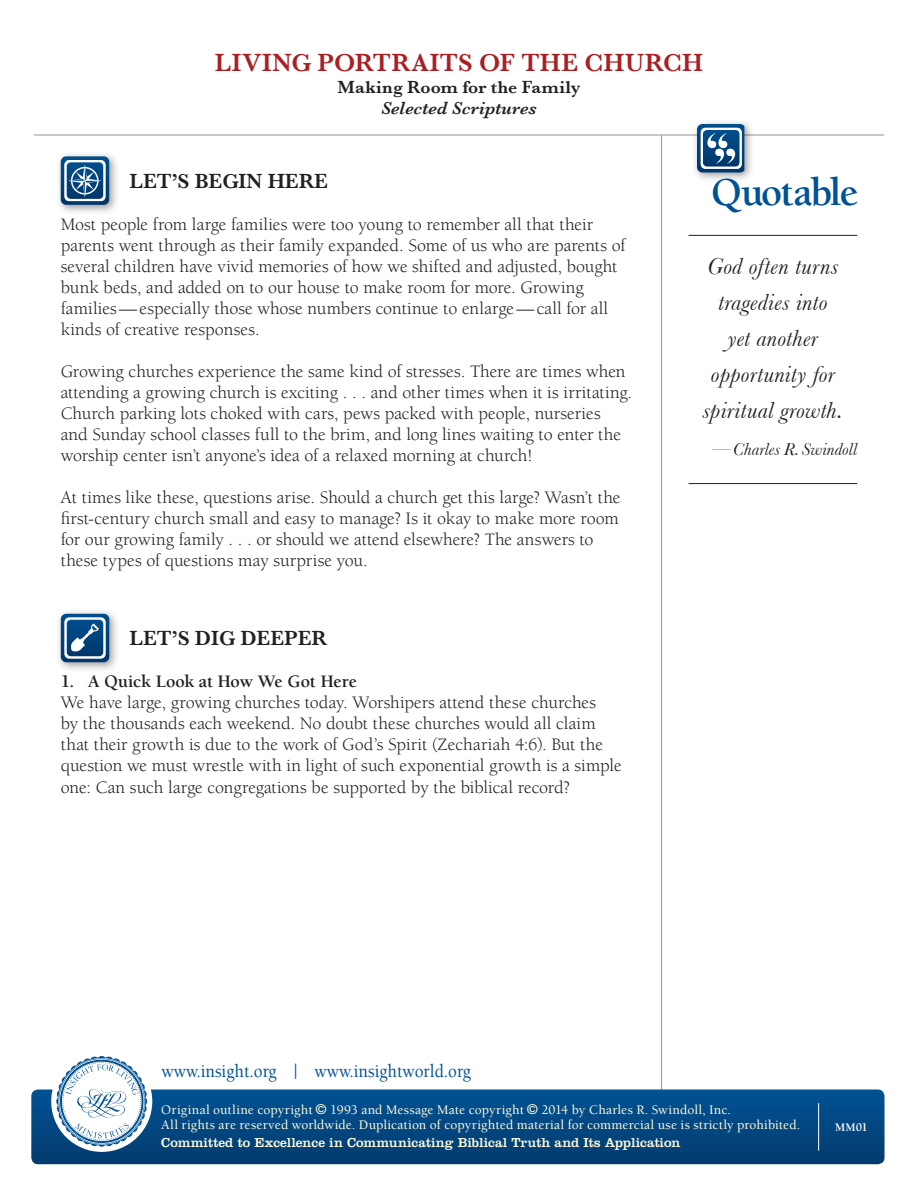
<style>
.page{position:relative;width:918px;height:1188px;background:#fff}
.page>*{position:absolute;margin:0;border:0;box-sizing:border-box;transform-origin:0 0}
.t1{font:700 40.5px "Berkeley";letter-spacing:-.04em;color:#005294}
.t2{font:600 25.5px "Baskerville";letter-spacing:.02em;color:#aa1f22}
.t3{font:italic 24px/36px "Baskerville";letter-spacing:.015em;color:#231f20;text-align:center}
.t4{font:600 21px "Baskerville";color:#231f20}
.t5{font:500 18.9px "Berkeley";color:#005294;scale:.9 1}
.t6{font:18px/21px "Berkeley";color:#231f20}
.t7{font:700 18px "Berkeley";letter-spacing:-.01em;color:#231f20}
.t8{font:600 18px "Baskerville";letter-spacing:.015em;color:#231f20}
.t9{font:italic 18px "Baskerville";letter-spacing:.01em;color:#231f20}
.t10{font:italic 600 18px "Baskerville";letter-spacing:.01em;color:#231f20}
.t11{font:500 13.5px/15px "Berkeley";letter-spacing:.01em;color:#fffcdc}
.t12{font:13.5px "Clarendon";letter-spacing:.005em;color:#fffcdc}
.t13{font:700 12px "Berkeley";color:#fff}
</style>
<div class="page">
<hr style="left:661px;top:135px;width:1px;height:962px;background:#939598">
<hr style="left:34px;top:135px;width:850px;height:1px;background:#939598">
<div style="left:31px;top:1090px;width:854px;height:74px;background:linear-gradient(to bottom,#015294,#043b6f);border-radius:7px"></div>
<div style="left:51px;top:1051px;width:101px;height:101px;background:#fff;border-radius:50%"></div>
<svg style="left:56px;top:1056px;width:91px;height:91px"></svg>
<hr style="left:818px;top:1103px;width:1px;height:48px;background:#fff">
<div style="left:692px;top:119px;width:63px;height:64px;background:#231f20;opacity:.45"></div>
<svg style="left:697px;top:124px;width:47px;height:49px"></svg>
<hr style="left:689px;top:235px;width:168px;height:1px;background:#231f20">
<hr style="left:689px;top:483px;width:168px;height:1px;background:#231f20">
<div style="left:56px;top:151px;width:64px;height:64px;background:#231f20;opacity:.45"></div>
<svg style="left:61px;top:156px;width:48px;height:49px;background:#4777a0"></svg>
<div style="left:56px;top:609px;width:64px;height:64px;background:#231f20;opacity:.45"></div>
<svg style="left:61px;top:614px;width:48px;height:48px;background:#41729d"></svg>
<svg style="left:316px;top:1104px;width:10px;height:11px"></svg>
<svg style="left:527px;top:1104px;width:11px;height:11px"></svg>
<h2 class="t2" style="left:215px;top:48px;width:490px">LIVING PORTRAITS OF THE CHURCH</h2>
<p class="t8" style="left:338px;top:76px;width:244px">MAKING ROOM FOR THE FAMILY</p>
<p class="t10" style="left:381px;top:98px;width:157px">Selected Scriptures</p>
<p class="t4" style="left:129px;top:169px;width:200px">LET’S BEGIN HERE</p>
<p class="t6" style="left:61px;top:214px;width:566px">Most people from large families were too young to remember all that their parents went through as their family expanded. Some of us who are parents of several children have vivid memories of how we shifted and adjusted, bought bunk beds, and added on to our house to make room for more. Growing families—especially those whose numbers continue to enlarge—call for all kinds of creative responses.</p>
<p class="t6" style="left:61px;top:361px;width:573px">Growing churches experience the same kind of stresses. There are times when attending a growing church is exciting . . . and other times when it is irritating.<br>Church parking lots choked with cars, pews packed with people, nurseries<br>and Sunday school classes full to the brim, and long lines waiting to enter the worship center isn’t anyone’s idea of a relaxed morning at church!</p>
<p class="t6" style="left:61px;top:487px;width:561px">At times like these, questions arise. Should a church get this large? Wasn’t the first-century church small and easy to manage? Is it okay to make more room for our growing family . . . or should we attend elsewhere? The answers to these types of questions may surprise you.</p>
<p class="t4" style="left:130px;top:626px;width:199px">LET’S DIG DEEPER</p>
<p class="t7" style="left:61px;top:672px;width:298px">1. A Quick Look at How We Got Here</p>
<p class="t6" style="left:61px;top:693px;width:562px">We have large, growing churches today. Worshipers attend these churches<br>by the thousands each weekend. No doubt these churches would all claim that their growth is due to the work of God’s Spirit (Zechariah 4:6). But the question we must wrestle with in light of such exponential growth is a simple one: Can such large congregations be supported by the biblical record?</p>
<h1 class="t1" style="left:711px;top:171px;width:149px">Quotable</h1>
<h3 class="t3" style="left:703px;top:248px;width:142px">God often turns tragedies into<br>yet another opportunity for spiritual growth.</h3>
<p class="t9" style="left:713px;top:438px;width:146px">—Charles R. Swindoll</p>
<p class="t5" style="left:162px;top:1061px;width:345px">www.insight.org | www.insightworld.org</p>
<p class="t11" style="left:161px;top:1103px;width:641px;text-indent:380px">2014 by Charles R. Swindoll, Inc.<br>All rights are reserved worldwide. Duplication of copyrighted material for commercial use is strictly prohibited.</p>
<p class="t12" style="left:161px;top:1135px;width:521px">Committed to Excellence in Communicating Biblical Truth and Its Application</p>
<p class="t11" style="left:161px;top:1103px;width:153px">Original outline copyright</p>
<p class="t11" style="left:330px;top:1103px;width:195px">1993 and Message Mate copyright</p>
<p class="t13" style="left:835px;top:1121px;width:34px">MM01</p>
</div>
